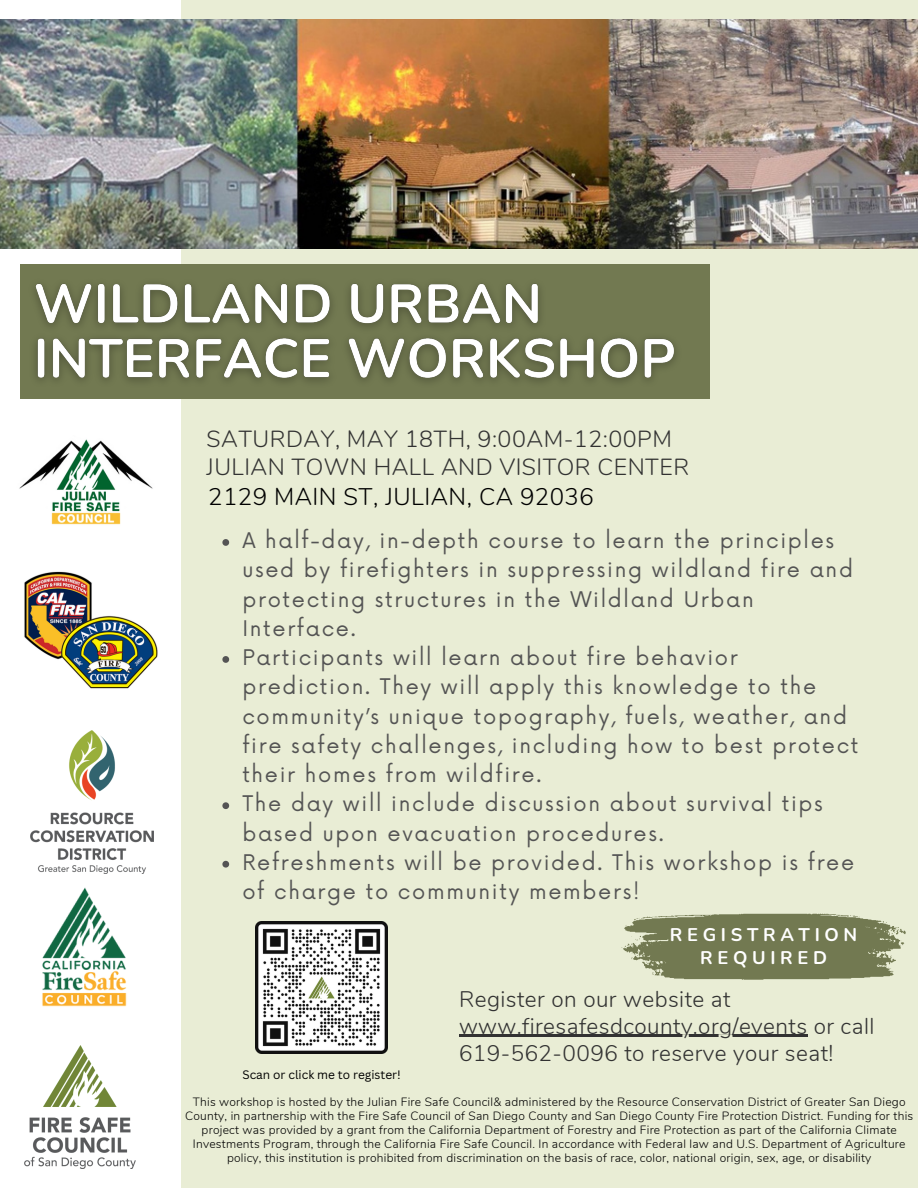
<style>
.page{position:relative;width:918px;height:1188px;background:#e9edd5}
.page>*{position:absolute;margin:0;border:0;box-sizing:border-box;transform-origin:0 0}
.t1{font:300 24px "Nunito";letter-spacing:.02em;color:#000}
.t2{font:300 23.25px/27.8px "Nunito";letter-spacing:.02em;color:#323232}
.t3{font:300 22.5px/27px "Nunito";letter-spacing:.02em;color:#323232}
.t4{font:21px/29.2px "Now";letter-spacing:.08em;color:#545454}
.t5{font:700 18.3px/22.5px "Nunito";letter-spacing:.255em;color:#fff;text-align:center}
.t6{font:300 12px/14px "Nunito";letter-spacing:.02em;color:#000;text-align:center}
.t7{font:11.85px "Canva Sans";color:#000}
</style>
<div class="page">
<svg style="left:621px;top:914px;width:285px;height:66px;background:#868c67"></svg>
<div style="left:0;top:0;width:180px;height:1188px;background:#fff"></div>
<img style="left:0;top:19px;width:918px;height:230px">
<div style="left:20px;top:265px;width:690px;height:134px;background:#727951"></div>
<img style="left:24px;top:571px;width:134px;height:118px">
<img style="left:24px;top:1046px;width:112px;height:122px">
<img style="left:42px;top:887px;width:85px;height:120px">
<img style="left:30px;top:731px;width:124px;height:143px">
<img style="left:256px;top:922px;width:131px;height:131px">
<img style="left:19px;top:439px;width:134px;height:86px">
<svg style="left:222px;top:539px;width:7px;height:7px"></svg>
<svg style="left:222px;top:656px;width:7px;height:7px"></svg>
<svg style="left:222px;top:802px;width:7px;height:7px"></svg>
<svg style="left:222px;top:861px;width:7px;height:7px"></svg>
<img style="left:35px;top:283px;width:641px;height:99px">
<hr style="left:459px;top:1035px;width:349px;height:2px;background:#323232">
<p class="t2" style="left:207px;top:425px;width:484px">SATURDAY, MAY 18TH, 9:00AM-12:00PM<br>JULIAN TOWN HALL AND VISITOR CENTER</p>
<p class="t1" style="left:208px;top:481px;width:387px">2129 MAIN ST, JULIAN, CA 92036</p>
<h2 class="t4" style="left:242px;top:527px;width:612px">A half-day, in-depth course to learn the principles used by firefighters in suppressing wildland fire and protecting structures in the Wildland Urban Interface.</h2>
<p class="t4" style="left:242px;top:644px;width:618px">Participants will learn about fire behavior prediction. They will apply this knowledge to the community’s unique topography, fuels, weather, and fire safety challenges, including how to best protect their homes from wildfire.</p>
<p class="t4" style="left:242px;top:790px;width:582px">The day will include discussion about survival tips based upon evacuation procedures.</p>
<p class="t4" style="left:242px;top:849px;width:614px">Refreshments will be provided. This workshop is free of charge to community members!</p>
<p class="t5" style="left:670px;top:924px;width:189px">REGISTRATION<br>REQUIRED</p>
<p class="t7" style="left:242px;top:1066px;width:160px">Scan or click me to register!</p>
<p class="t3" style="left:459px;top:986px;width:273px">Register on our website at</p>
<h3 class="t3" style="left:459px;top:1013px;width:417px">www.firesafesdcounty.org/events or call<br>619-562-0096 to reserve your seat!</h3>
<h5 class="t6" style="left:185px;top:1095px;width:730px">This workshop is hosted by the Julian Fire Safe Council&amp; administered by the Resource Conservation District of Greater San Diego County, in partnership with the Fire Safe Council of San Diego County and San Diego County Fire Protection District. Funding for this project was provided by a grant from the California Department of Forestry and Fire Protection as part of the California Climate Investments Program, through the California Fire Safe Council. In accordance with Federal law and U.S. Department of Agriculture policy, this institution is prohibited from discrimination on the basis of race, color, national origin, sex, age, or disability</h5>
</div>
